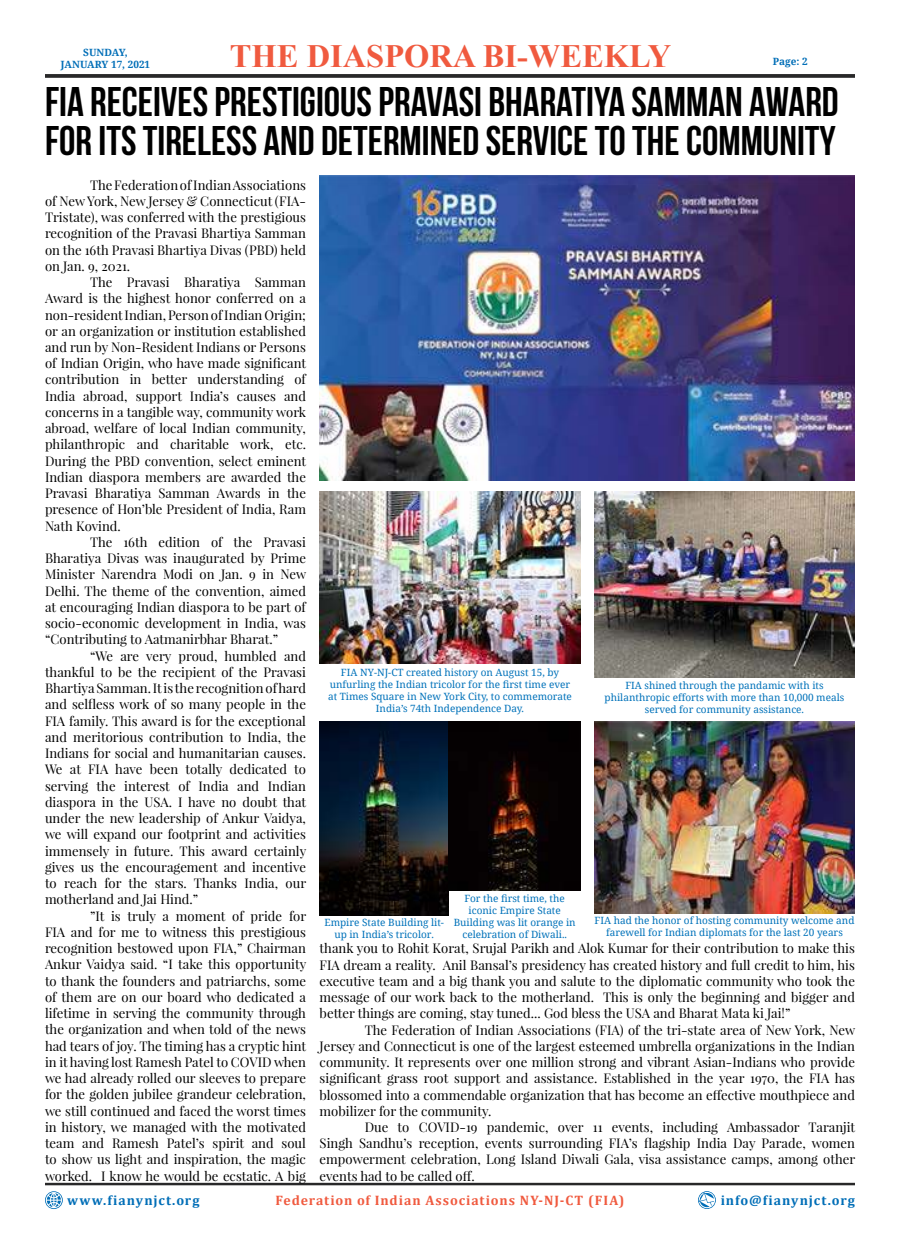
<style>
.page{position:relative;width:900px;height:1260px;background:#fff}
.page>*{position:absolute;margin:0;border:0;box-sizing:border-box;transform-origin:0 0}
.t1{font:700 41.25px/38.8px "Bebas Neue";color:#000}
.t2{font:700 32.5px "Times New Roman";color:#f05a3f}
.t3{font:700 13.75px "Cambria";letter-spacing:.07em;color:#f05a3f}
.t4{font:700 13.75px "Cambria";letter-spacing:.07em;color:#006eb7}
.t5{font:13.12px/16.2px "Playfair Display";color:#000;text-align:justify}
.t6{font:10px/12px "Noto Serif";color:#0072ba;text-align:center}
.t7{font:700 10px "Noto Serif";color:#006eb7}
</style>
<div class="page">
<svg style="left:45px;top:74px;width:810px;height:4px;background:#343435"></svg>
<hr style="left:45px;top:1183px;width:810px;height:2px;background:#282829">
<svg style="left:698px;top:1191px;width:18px;height:18px"></svg>
<svg style="left:45px;top:1191px;width:18px;height:18px"></svg>
<img style="left:320px;top:175px;width:535px;height:305px">
<img style="left:320px;top:722px;width:129px;height:193px">
<img style="left:594px;top:722px;width:261px;height:191px">
<img style="left:449px;top:722px;width:131px;height:169px">
<img style="left:320px;top:491px;width:260px;height:173px">
<img style="left:594px;top:491px;width:261px;height:187px">
<p class="t7" style="left:83px;top:48px;width:46px">SUNDAY,</p>
<h2 class="t2" style="left:230px;top:37px;width:443px">THE DIASPORA BI-WEEKLY</h2>
<p class="t7" style="left:61px;top:60px;width:91px">JANUARY 17, 2021</p>
<p class="t7" style="left:773px;top:57px;width:36px">Page: 2</p>
<h1 class="t1" style="left:45px;top:83px;width:795px">FIA RECEIVES PRESTIGIOUS PRAVASI BHARATIYA SAMMAN AWARD<br>FOR ITS TIRELESS AND DETERMINED SERVICE TO THE COMMUNITY</h1>
<p class="t5" style="left:45px;top:177px;width:263px;text-indent:45px">The Federation of Indian Associations of New York, New Jersey &amp; Connecticut (FIA-Tristate), was conferred with the prestigious recognition of the Pravasi Bhartiya Samman on the 16th Pravasi Bhartiya Divas (PBD) held on Jan. 9, 2021.</p>
<p class="t5" style="left:45px;top:275px;width:263px;text-indent:45px">The Pravasi Bharatiya Samman Award is the highest honor conferred on a non-resident Indian, Person of Indian Origin; or an organization or institution established and run by Non-Resident Indians or Persons of Indian Origin, who have made significant contribution in better understanding of India abroad, support India’s causes and concerns in a tangible way, community work abroad, welfare of local Indian community, philanthropic and charitable work, etc.<br>During the PBD convention, select eminent Indian diaspora members are awarded the Pravasi Bharatiya Samman Awards in the presence of Hon’ble President of India, Ram Nath Kovind.</p>
<p class="t5" style="left:45px;top:535px;width:263px;text-indent:45px">The 16th edition of the Pravasi Bharatiya Divas was inaugurated by Prime Minister Narendra Modi on Jan. 9 in New Delhi. The theme of the convention, aimed at encouraging Indian diaspora to be part of socio-economic development in India, was “Contributing to Aatmanirbhar Bharat.”</p>
<p class="t5" style="left:45px;top:649px;width:263px;text-indent:45px">“We are very proud, humbled and thankful to be the recipient of the Pravasi Bhartiya Samman. It is the recognition of hard and selfless work of so many people in the FIA family. This award is for the exceptional and meritorious contribution to India, the Indians for social and humanitarian causes.<br>We at FIA have been totally dedicated to serving the interest of India and Indian diaspora in the USA. I have no doubt that under the new leadership of Ankur Vaidya, we will expand our footprint and activities immensely in future. This award certainly gives us the encouragement and incentive to reach for the stars. Thanks India, our motherland and Jai Hind.”</p>
<p class="t5" style="left:45px;top:909px;width:263px;text-indent:45px">”It is truly a moment of pride for FIA and for me to witness this prestigious recognition bestowed upon FIA,” Chairman Ankur Vaidya said. “I take this opportunity to thank the founders and patriarchs, some of them are on our board who dedicated a lifetime in serving the community through the organization and when told of the news had tears of joy. The timing has a cryptic hint in it having lost Ramesh Patel to COVID when we had already rolled our sleeves to prepare for the golden jubilee grandeur celebration, we still continued and faced the worst times in history, we managed with the motivated team and Ramesh Patel’s spirit and soul to show us light and inspiration, the magic worked. I know he would be ecstatic. A big</p>
<p class="t6" style="left:328px;top:667px;width:245px">FIA NY-NJ-CT created history on August 15, by unfurling the Indian tricolor for the first time ever at Times Square in New York City, to commemorate India’s 74th Independence Day.</p>
<p class="t6" style="left:605px;top:679px;width:241px">FIA shined through the pandamic with its philanthropic efforts with more than 10,000 meals served for community assistance.</p>
<p class="t6" style="left:454px;top:892px;width:124px">For the first time, the iconic Empire State<br>Building was lit orange in celebration of Diwali..</p>
<p class="t6" style="left:595px;top:914px;width:261px">FIA had the honor of hosting community welcome and farewell for Indian diplomats for the last 20 years</p>
<p class="t6" style="left:324px;top:916px;width:121px">Empire State Building lit&shy;up in India’s tricolor.</p>
<p class="t5" style="left:320px;top:941px;width:537px">thank you to Rohit Korat, Srujal Parikh and Alok Kumar for their contribution to make this FIA dream a reality. Anil Bansal’s presidency has created history and full credit to him, his executive team and a big thank you and salute to the diplomatic community who took the message of our work back to the motherland. This is only the beginning and bigger and better things are coming, stay tuned... God bless the USA and Bharat Mata ki Jai!”</p>
<p class="t5" style="left:320px;top:1022px;width:537px;text-indent:45px">The Federation of Indian Associations (FIA) of the tri-state area of New York, New Jersey and Connecticut is one of the largest esteemed umbrella organizations in the Indian community. It represents over one million strong and vibrant Asian-Indians who provide significant grass root support and assistance. Established in the year 1970, the FIA has blossomed into a commendable organization that has become an effective mouthpiece and mobilizer for the community.</p>
<p class="t5" style="left:320px;top:1120px;width:537px;text-indent:45px">Due to COVID-19 pandemic, over 11 events, including Ambassador Taranjit Singh Sandhu’s reception, events surrounding FIA’s flagship India Day Parade, women empowerment celebration, Long Island Diwali Gala, visa assistance camps, among other events had to be called off.</p>
<p class="t4" style="left:67px;top:1195px;width:134px">www.fianynjct.org</p>
<p class="t3" style="left:275px;top:1195px;width:351px">Federation of Indian Associations NY-NJ-CT (FIA)</p>
<p class="t4" style="left:721px;top:1195px;width:136px">info@fianynjct.org</p>
</div>
